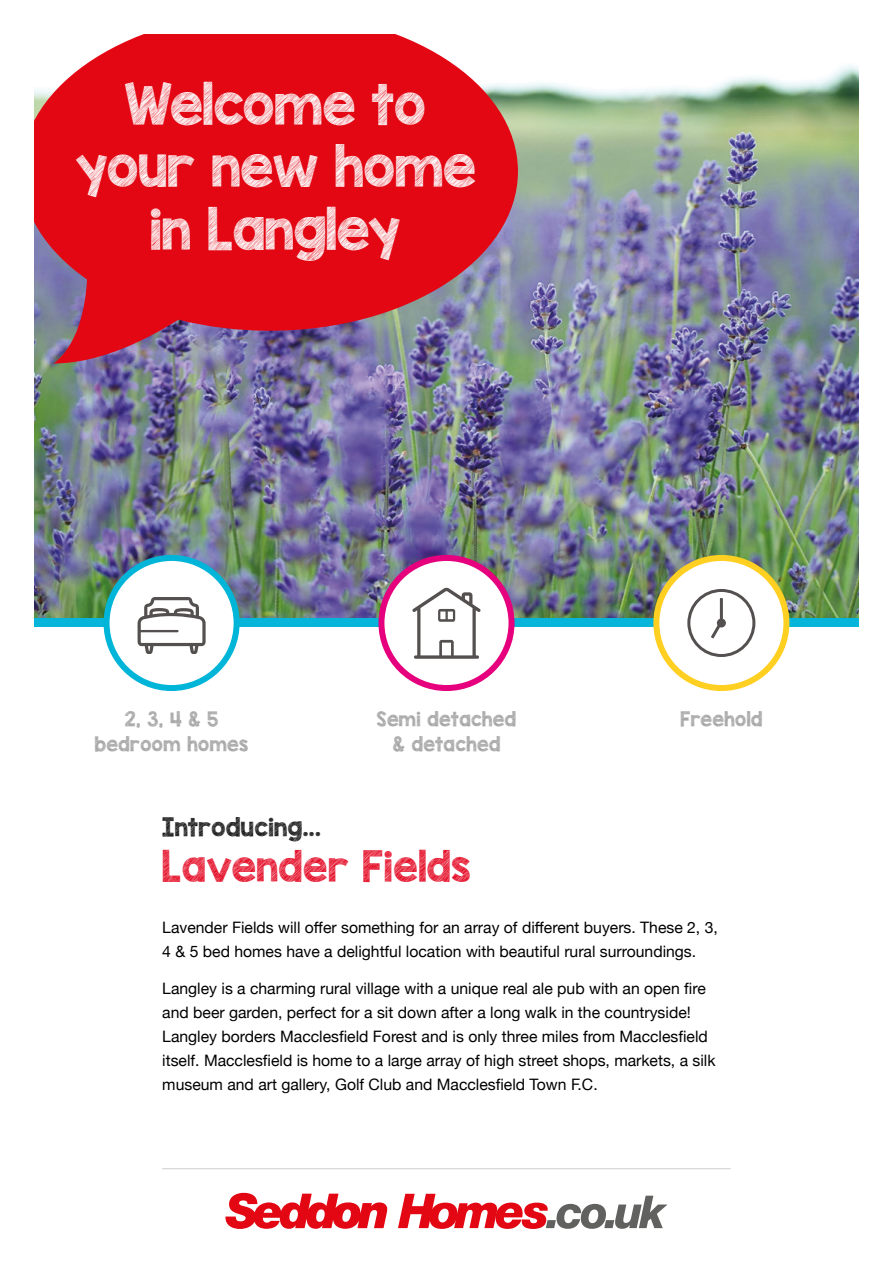
<style>
.page{position:relative;width:893px;height:1263px;background:#fff}
.page>*{position:absolute;margin:0;border:0;box-sizing:border-box;transform-origin:0 0}
.t1{font:46.65px/62.6px "KG Blank Space Sketch";color:#fff;text-align:center}
.t2{font:34.5px "KG Blank Space Sketch";letter-spacing:.025em;color:#e40520}
.t3{font:21px "KG Blank Space Sketch";letter-spacing:.025em;color:#000}
.t4{font:16.5px/25.5px "KG Blank Space Sketch";letter-spacing:.03em;color:#9a999a;text-align:center}
.t5{font:15.75px/24px "Helvetica Neue";color:#000}
</style>
<div class="page">
<img style="left:34px;top:65px;width:825px;height:554px">
<svg style="left:34px;top:34px;width:484px;height:329px;background:#d32736"></svg>
<div style="left:34px;top:619px;width:825px;height:8px;background:#06b5d9"></div>
<div style="left:656px;top:558px;width:130px;height:130px;background:#fff;border-radius:50%"></div>
<div style="left:653px;top:555px;width:136px;height:136px;border:6px solid #ffcf21;border-radius:50%"></div>
<div style="left:381px;top:558px;width:130px;height:130px;background:#fff;border-radius:50%"></div>
<div style="left:378px;top:555px;width:136px;height:136px;border:6px solid #e6007d;border-radius:50%"></div>
<div style="left:107px;top:558px;width:130px;height:130px;background:#fff;border-radius:50%"></div>
<div style="left:104px;top:555px;width:136px;height:136px;border:6px solid #00b5d8;border-radius:50%"></div>
<svg style="left:412px;top:588px;width:68px;height:71px"></svg>
<div style="left:687px;top:589px;width:68px;height:68px;border:3px solid #54504f;border-radius:50%"></div>
<div style="left:717px;top:618px;width:9px;height:9px;background:#54504f;border-radius:50%"></div>
<hr style="left:720px;top:598px;width:3px;height:24px;background:#54504f">
<svg style="left:711px;top:622px;width:11px;height:16px"></svg>
<svg style="left:138px;top:597px;width:68px;height:57px"></svg>
<svg style="left:225px;top:1193px;width:162px;height:36px"></svg>
<svg style="left:398px;top:1194px;width:269px;height:35px"></svg>
<hr style="left:162px;top:1168px;width:569px;height:1px;background:#585856">
<h1 class="t1" style="left:75px;top:72px;width:402px">Welcome to your new home in Langley</h1>
<p class="t4" style="left:95px;top:706px;width:155px">2, 3, 4 &amp; 5 bedroom homes</p>
<p class="t4" style="left:377px;top:706px;width:141px">Semi detached &amp; detached</p>
<p class="t4" style="left:680px;top:706px;width:83px">Freehold</p>
<h3 class="t3" style="left:162px;top:812px;width:160px">Introducing...</h3>
<h2 class="t2" style="left:162px;top:841px;width:310px">Lavender Fields</h2>
<p class="t5" style="left:162px;top:916px;width:557px">Lavender Fields will offer something for an array of different buyers. These 2, 3,<br>4 &amp; 5 bed homes have a delightful location with beautiful rural surroundings.</p>
<p class="t5" style="left:162px;top:977px;width:555px">Langley is a charming rural village with a unique real ale pub with an open fire and beer garden, perfect for a sit down after a long walk in the countryside!<br>Langley borders Macclesfield Forest and is only three miles from Macclesfield itself. Macclesfield is home to a large array of high street shops, markets, a silk museum and art gallery, Golf Club and Macclesfield Town F.C.</p>
</div>
